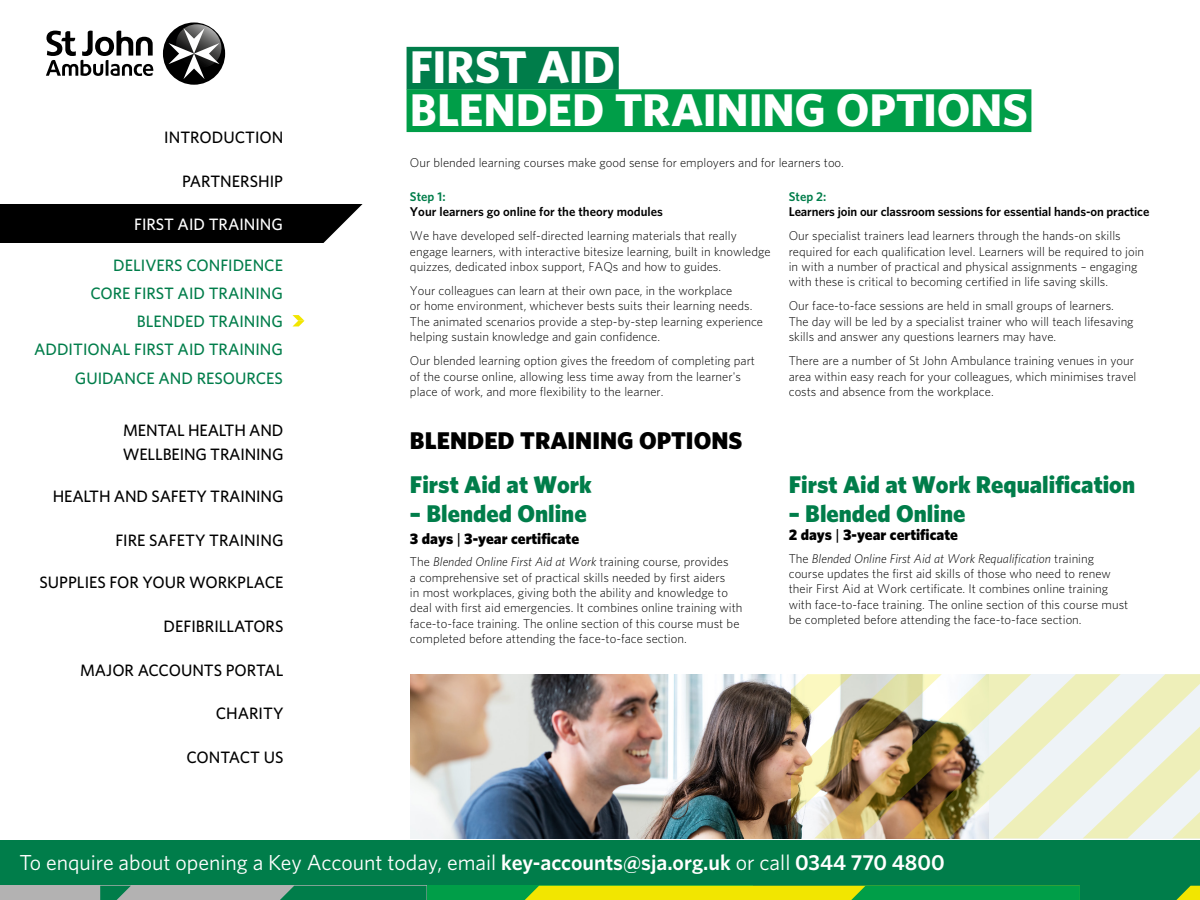
<style>
.page{position:relative;width:1200px;height:900px;background:#fff}
.page>*{position:absolute;margin:0;border:0;box-sizing:border-box;transform-origin:0 0}
.t1{font:700 45.9px/42.5px "Whitney";letter-spacing:-.005em;color:#fff}
.t2{font:900 24.15px "Whitney";color:#007d4a}
.t3{font:900 24.15px "Whitney";color:#000}
.t4{font:21.75px "Whitney";color:#fff}
.t5{font:500 16.5px/23.4px "Whitney";color:#000}
.t6{font:500 16.5px/28px "Whitney";color:#007d4a;text-align:right}
.t7{font:500 16.5px "Whitney";color:#fff}
.t8{font:900 15.3px "Whitney";color:#000}
.t9{font:300 12.75px/15.3px "Whitney";color:#000}
.t10{font:600 12.75px "Whitney";letter-spacing:-.01em;color:#000}
.t11{font:600 12.75px "Whitney";color:#007d4a}
.s1{font-weight:500}
.s2{font-style:italic}
.s3{font-weight:600}
</style>
<div class="page">
<div style="left:0;top:840px;width:1200px;height:60px;background:#007d4a"></div>
<div style="left:427px;top:886px;width:326px;height:14px;background:#009e48"></div>
<svg style="left:525px;top:886px;width:675px;height:14px"></svg>
<div style="left:100px;top:886px;width:327px;height:14px;background:#b3b2b2"></div>
<div style="left:0;top:886px;width:101px;height:14px;background:#b3b2b2"></div>
<svg style="left:100px;top:886px;width:31px;height:14px"></svg>
<div style="left:280px;top:886px;width:147px;height:14px;background:#007d4a"></div>
<img style="left:410px;top:674px;width:381px;height:164px">
<div style="left:407px;top:47px;width:212px;height:43px;background:#007d4a"></div>
<div style="left:407px;top:89px;width:624px;height:43px;background:#009e48"></div>
<svg style="left:292px;top:315px;width:12px;height:11px"></svg>
<div style="left:163px;top:22px;width:62px;height:63px;background:#000;border-radius:50%"></div>
<svg style="left:169px;top:24px;width:56px;height:55px"></svg>
<svg style="left:46px;top:31px;width:107px;height:45px"></svg>
<div style="left:0;top:204px;width:363px;height:39px;background:#000"></div>
<img style="left:791px;top:674px;width:409px;height:164px">
<p class="t5" style="left:164px;top:125px;width:121px">INTRODUCTION</p>
<p class="t5" style="left:182px;top:169px;width:102px">PARTNERSHIP</p>
<p class="t7" style="left:134px;top:213px;width:150px">FIRST AID TRAINING</p>
<p class="t6" style="left:34px;top:251px;width:250px">DELIVERS CONFIDENCE<br>CORE FIRST AID TRAINING<br>BLENDED TRAINING<br>ADDITIONAL FIRST AID TRAINING</p>
<p class="t6" style="left:75px;top:364px;width:210px">GUIDANCE AND RESOURCES</p>
<p class="t5" style="left:123px;top:418px;width:162px">MENTAL HEALTH AND<br>WELLBEING TRAINING</p>
<p class="t5" style="left:53px;top:485px;width:232px">HEALTH AND SAFETY TRAINING</p>
<p class="t5" style="left:115px;top:528px;width:170px">FIRE SAFETY TRAINING</p>
<p class="t5" style="left:39px;top:571px;width:246px">SUPPLIES FOR YOUR WORKPLACE</p>
<p class="t5" style="left:164px;top:615px;width:121px">DEFIBRILLATORS</p>
<p class="t5" style="left:80px;top:658px;width:205px">MAJOR ACCOUNTS PORTAL</p>
<p class="t5" style="left:216px;top:701px;width:69px">CHARITY</p>
<p class="t5" style="left:186px;top:745px;width:99px">CONTACT US</p>
<h1 class="t1" style="left:410px;top:45px;width:619px">FIRST AID<br>BLENDED TRAINING OPTIONS</h1>
<p class="t9" style="left:410px;top:155px;width:435px">Our blended learning courses make good sense for employers and for learners too.</p>
<p class="t11" style="left:410px;top:188px;width:37px">Step 1:</p>
<p class="t10" style="left:410px;top:203px;width:254px">Your learners go online for the theory modules</p>
<p class="t9" style="left:410px;top:228px;width:362px">We have developed self-directed learning materials that really engage learners, with interactive bitesize learning, built in knowledge quizzes, dedicated inbox support, FAQs and how to guides.</p>
<p class="t9" style="left:410px;top:283px;width:355px">Your colleagues can learn at their own pace, in the workplace<br>or home environment, whichever bests suits their learning needs.<br>The animated scenarios provide a step-by-step learning experience helping sustain knowledge and gain confidence.</p>
<p class="t9" style="left:410px;top:353px;width:347px">Our blended learning option gives the freedom of completing part of the course online, allowing less time away from the learner's place of work, and more flexibility to the learner.</p>
<p class="t11" style="left:789px;top:188px;width:39px">Step 2:</p>
<p class="t10" style="left:789px;top:203px;width:362px">Learners join our classroom sessions for essential hands-on practice</p>
<p class="t9" style="left:789px;top:228px;width:357px">Our specialist trainers lead learners through the hands-on skills required for each qualification level. Learners will be required to join in with a number of practical and physical assignments – engaging with these is critical to becoming certified in life saving skills.</p>
<p class="t9" style="left:789px;top:298px;width:346px">Our face-to-face sessions are held in small groups of learners.<br>The day will be led by a specialist trainer who will teach lifesaving skills and answer any questions learners may have.</p>
<p class="t9" style="left:789px;top:353px;width:349px">There are a number of St John Ambulance training venues in your area within easy reach for your colleagues, which minimises travel costs and absence from the workplace.</p>
<h2 class="t3" style="left:410px;top:425px;width:334px">BLENDED TRAINING OPTIONS</h2>
<h2 class="t2" style="left:410px;top:468px;width:183px">First Aid at Work</h2>
<h2 class="t2" style="left:410px;top:497px;width:178px">– Blended Online</h2>
<p class="t8" style="left:410px;top:528px;width:171px">3 days <span class="s1">|</span> 3-year certificate</p>
<p class="t9" style="left:410px;top:554px;width:334px">The <span class="s2">Blended Online First Aid at Work</span> training course, provides<br>a comprehensive set of practical skills needed by first aiders<br>in most workplaces, giving both the ability and knowledge to deal with first aid emergencies. It combines online training with face-to-face training. The online section of this course must be completed before attending the face-to-face section.</p>
<h2 class="t2" style="left:789px;top:468px;width:348px">First Aid at Work Requalification</h2>
<h2 class="t2" style="left:789px;top:497px;width:178px">– Blended Online</h2>
<p class="t8" style="left:789px;top:525px;width:171px">2 days <span class="s1">|</span> 3-year certificate</p>
<p class="t9" style="left:789px;top:550px;width:341px">The <span class="s2">Blended Online First Aid at Work Requalification</span> training course updates the first aid skills of those who need to renew their First Aid at Work certificate. It combines online training with face-to-face training. The online section of this course must be completed before attending the face-to-face section.</p>
<h3 class="t4" style="left:19px;top:848px;width:927px">To enquire about opening a Key Account today, email <span class="s3">key-accounts@sja.org.uk</span> or call <span class="s3">0344 770 4800</span></h3>
</div>
